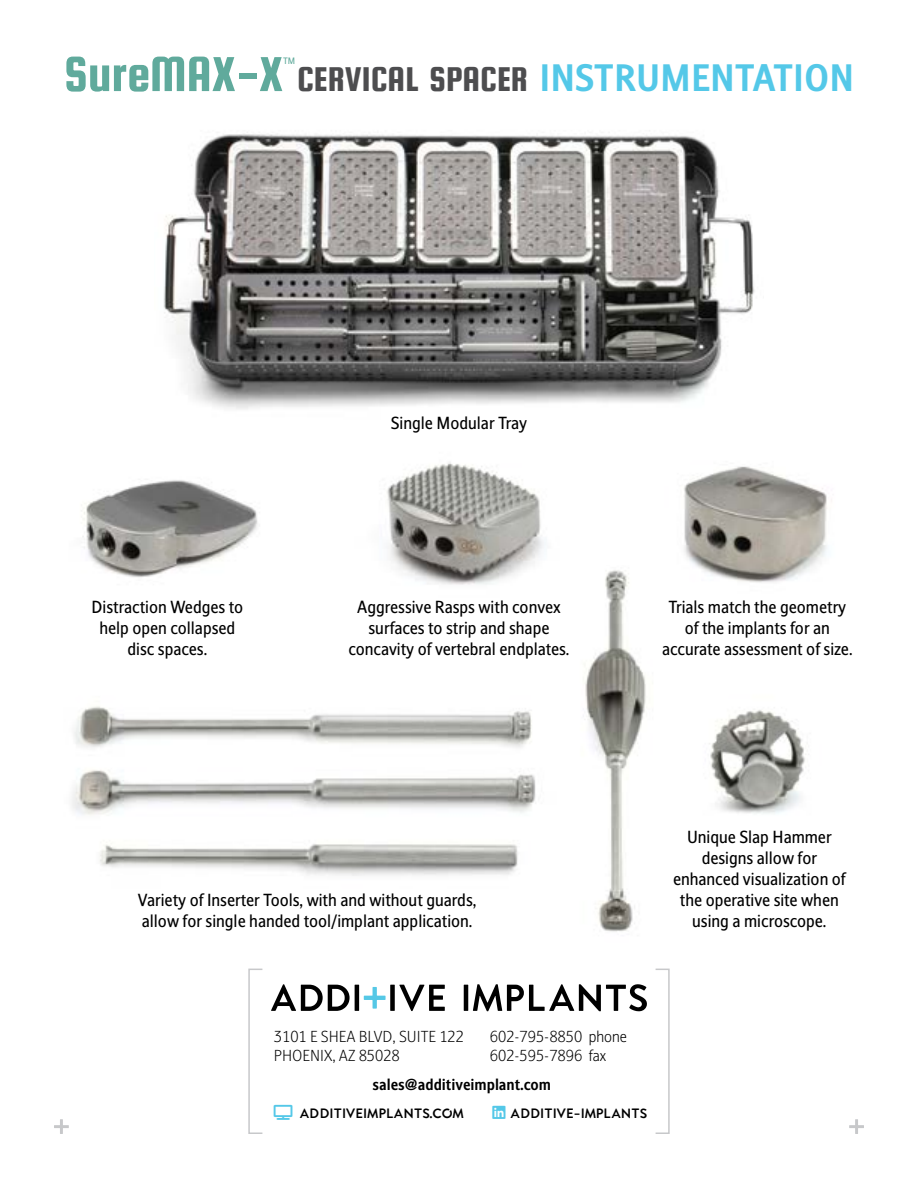
<style>
.page{position:relative;width:918px;height:1188px;background:#fff}
.page>*{position:absolute;margin:0;border:0;box-sizing:border-box;transform-origin:0 0}
.t1{font:52.5px "Squada One";color:#60aa9c}
.t2{font:700 36px "Stroudley";color:#54c8e8}
.t3{font:16.5px/21px "Stroudley";color:#000;text-align:center}
.t4{font:300 15px "Stroudley";color:#000}
.t5{font:700 15px "Stroudley";color:#000}
.t6{font:13.5px "Enso";color:#000}
.t7{font:8.7px "Stroudley";color:#60aa9c}
.s1{font-family:"Squada One";font-weight:400;font-size:36.75px;color:#4d4d4f}
.s2{color:#54c8e8}
</style>
<div class="page">
<img style="left:387px;top:462px;width:159px;height:123px">
<img style="left:709px;top:710px;width:96px;height:104px">
<img style="left:72px;top:706px;width:464px;height:170px">
<img style="left:684px;top:466px;width:143px;height:117px">
<img style="left:81px;top:480px;width:177px;height:98px">
<img style="left:163px;top:132px;width:592px;height:277px">
<svg style="left:464px;top:984px;width:183px;height:27px"></svg>
<svg style="left:271px;top:984px;width:174px;height:27px"></svg>
<img style="left:584px;top:570px;width:62px;height:362px">
<div style="left:248px;top:969px;width:15px;height:165px;border:2px solid #c7c8ca"></div>
<div style="left:655px;top:969px;width:15px;height:165px;border:2px solid #c7c8ca"></div>
<svg style="left:54px;top:1119px;width:15px;height:15px"></svg>
<svg style="left:849px;top:1119px;width:15px;height:15px"></svg>
<h1 class="t1" style="left:64px;top:46px;width:221px">SureMAX-X</h1>
<p class="t7" style="left:283px;top:55px;width:14px">TM</p>
<h2 class="t2" style="left:297px;top:56px;width:559px"><span class="s1">CERVICAL SPACER</span> INSTRUMENTATION</h2>
<p class="t3" style="left:92px;top:596px;width:153px">Distraction Wedges to help open collapsed disc spaces.</p>
<p class="t3" style="left:391px;top:413px;width:138px">Single Modular Tray</p>
<p class="t3" style="left:349px;top:596px;width:223px">Aggressive Rasps with convex surfaces to strip and shape concavity of vertebral endplates.</p>
<p class="t3" style="left:662px;top:596px;width:192px">Trials match the geometry of the implants for an accurate assessment of size.</p>
<p class="t3" style="left:138px;top:890px;width:340px;text-align:left">Variety of Inserter Tools, with and without guards, allow for single handed tool/implant application.</p>
<p class="t3" style="left:673px;top:827px;width:174px">Unique Slap Hammer designs allow for enhanced visualization of the operative site when using a microscope.</p>
<p class="t4" style="left:274px;top:1028px;width:192px">3101 E SHEA BLVD, SUITE 122</p>
<p class="t4" style="left:490px;top:1028px;width:139px">602-795-8850 phone</p>
<p class="t4" style="left:274px;top:1047px;width:127px">PHOENIX, AZ 85028</p>
<p class="t4" style="left:490px;top:1047px;width:118px">602-595-7896 fax</p>
<p class="t5" style="left:373px;top:1075px;width:180px">sales@additiveimplant.com</p>
<p class="t6" style="left:274px;top:1102px;width:191px"><span class="s2">❖</span> ADDITIVEIMPLANTS.COM</p>
<p class="t6" style="left:510px;top:1102px;width:138px">ADDITIVE-IMPLANTS</p>
</div>
